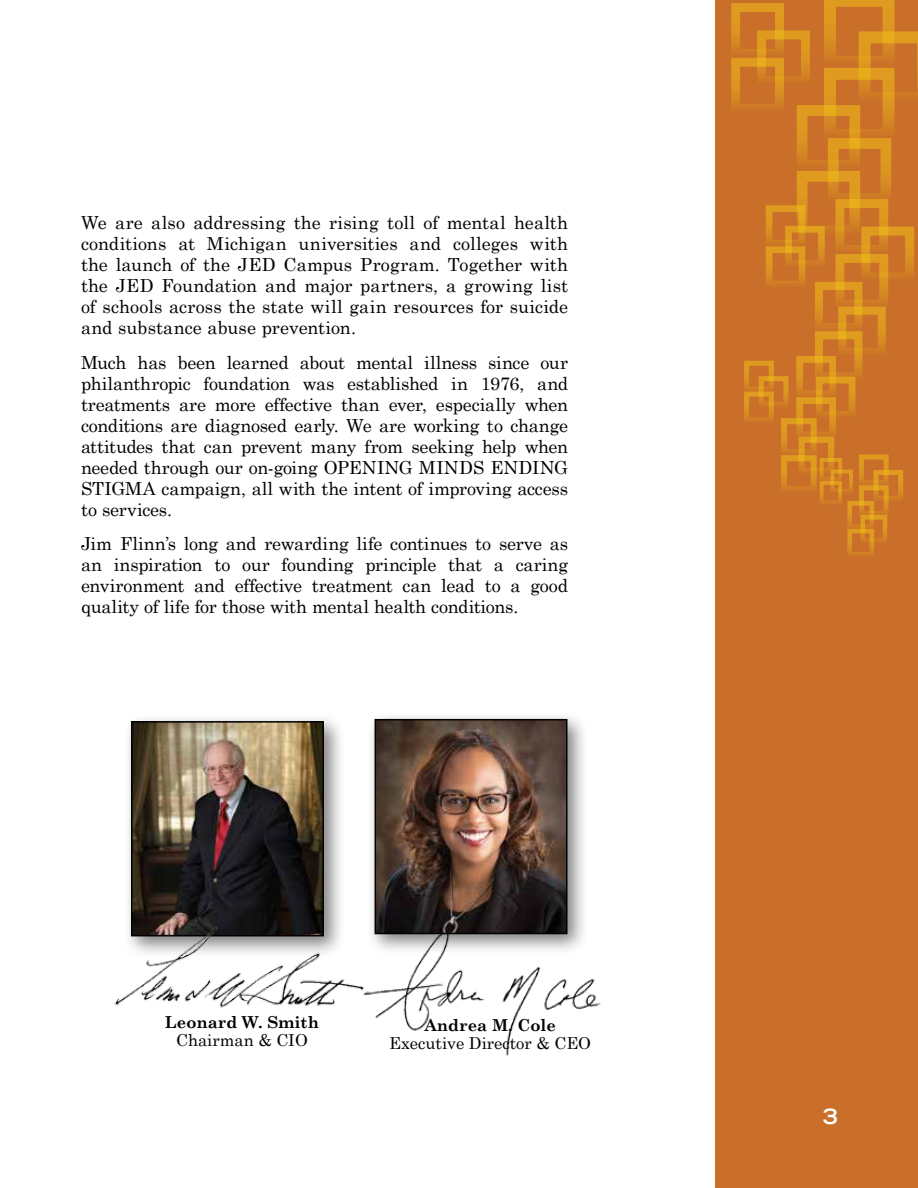
<style>
.page{position:relative;width:918px;height:1188px;background:#fff}
.page>*{position:absolute;margin:0;border:0;box-sizing:border-box;transform-origin:0 0}
.t1{font:700 expanded 21px "Trade Gothic LH";color:#fff}
.t2{font:18px/21px "Century Schoolbook";letter-spacing:-.005em;color:#000;text-align:justify}
.t3{font:16.5px "Century Schoolbook";color:#000}
.t4{font:700 16.5px "Century Schoolbook";color:#000}
</style>
<div class="page">
<div style="left:716px;top:0;width:202px;height:1188px;background:#c96f29"></div>
<div style="left:835px;top:199px;width:53px;height:55px;border:9px solid #f6c916"></div>
<div style="left:861px;top:227px;width:53px;height:54px;border:9px solid #f6c916"></div>
<div style="left:835px;top:254px;width:53px;height:55px;border:9px solid #f6c916"></div>
<div style="left:815px;top:282px;width:47px;height:49px;border:8px solid #f6c916"></div>
<div style="left:838px;top:307px;width:48px;height:49px;border:8px solid #f6c916"></div>
<div style="left:815px;top:331px;width:47px;height:50px;border:8px solid #f6c916"></div>
<div style="left:766px;top:205px;width:39px;height:41px;border:7px solid #f6c916"></div>
<div style="left:785px;top:226px;width:40px;height:41px;border:7px solid #f6c916"></div>
<div style="left:766px;top:246px;width:39px;height:41px;border:7px solid #f6c916"></div>
<svg style="left:824px;top:0;width:94px;height:95px"></svg>
<div style="left:824px;top:68px;width:71px;height:73px;border:12px solid #f6c916"></div>
<div style="left:797px;top:105px;width:63px;height:66px;border:11px solid #f6c916"></div>
<div style="left:828px;top:138px;width:63px;height:66px;border:11px solid #f6c916"></div>
<div style="left:797px;top:171px;width:63px;height:66px;border:11px solid #f6c916"></div>
<div style="left:731px;top:3px;width:53px;height:55px;border:9px solid #f6c916"></div>
<div style="left:757px;top:30px;width:53px;height:55px;border:9px solid #f6c916"></div>
<div style="left:731px;top:58px;width:53px;height:55px;border:9px solid #f6c916"></div>
<div style="left:796px;top:356px;width:40px;height:41px;border:7px solid #f6c916"></div>
<div style="left:816px;top:377px;width:39px;height:41px;border:7px solid #f6c916"></div>
<div style="left:796px;top:397px;width:40px;height:41px;border:7px solid #f6c916"></div>
<div style="left:781px;top:418px;width:36px;height:37px;border:6px solid #f6c916"></div>
<div style="left:799px;top:437px;width:35px;height:37px;border:6px solid #f6c916"></div>
<div style="left:781px;top:455px;width:36px;height:37px;border:6px solid #f6c916"></div>
<div style="left:744px;top:361px;width:30px;height:31px;border:5px solid #f6c916"></div>
<div style="left:759px;top:376px;width:29px;height:31px;border:5px solid #f6c916"></div>
<div style="left:744px;top:392px;width:30px;height:30px;border:5px solid #f6c916"></div>
<div style="left:859px;top:455px;width:30px;height:30px;border:5px solid #f6c916"></div>
<div style="left:873px;top:470px;width:30px;height:31px;border:5px solid #f6c916"></div>
<div style="left:859px;top:485px;width:30px;height:31px;border:5px solid #f6c916"></div>
<div style="left:847px;top:501px;width:27px;height:28px;border:5px solid #f6c916"></div>
<div style="left:861px;top:515px;width:26px;height:28px;border:5px solid #f6c916"></div>
<div style="left:847px;top:529px;width:27px;height:28px;border:5px solid #f6c916"></div>
<div style="left:820px;top:458px;width:22px;height:23px;border:4px solid #f6c916"></div>
<div style="left:831px;top:470px;width:22px;height:23px;border:4px solid #f6c916"></div>
<div style="left:820px;top:481px;width:22px;height:23px;border:4px solid #f6c916"></div>
<div style="left:122px;top:713px;width:224px;height:245px;background:#000;opacity:.5"></div>
<img style="left:134px;top:724px;width:187px;height:189px">
<div style="left:131px;top:721px;width:193px;height:215px;border:2px solid #000"></div>
<img style="left:373px;top:956px;width:228px;height:100px">
<div style="left:366px;top:710px;width:224px;height:246px;background:#000;opacity:.5"></div>
<img style="left:378px;top:722px;width:186px;height:209px">
<div style="left:375px;top:719px;width:192px;height:215px;border:2px solid #000"></div>
<img style="left:114px;top:913px;width:259px;height:95px">
<p class="t2" style="left:81px;top:211px;width:489px">We are also addressing the rising toll of mental health conditions at Michigan universities and colleges with the launch of the JED Campus Program. Together with the JED Foundation and major partners, a growing list of schools across the state will gain resources for suicide and substance abuse prevention.</p>
<p class="t2" style="left:81px;top:350px;width:489px">Much has been learned about mental illness since our philanthropic foundation was established in 1976, and treatments are more effective than ever, especially when conditions are diagnosed early. We are working to change attitudes that can prevent many from seeking help when needed through our on-going OPENING MINDS ENDING STIGMA campaign, all with the intent of improving access to services.</p>
<p class="t2" style="left:81px;top:532px;width:489px">Jim Flinn’s long and rewarding life continues to serve as an inspiration to our founding principle that a caring environment and effective treatment can lead to a good quality of life for those with mental health conditions.</p>
<p class="t4" style="left:165px;top:1009px;width:155px">Leonard W. Smith</p>
<p class="t3" style="left:176px;top:1026px;width:133px">Chairman &amp; CIO</p>
<p class="t4" style="left:424px;top:1013px;width:133px">Andrea M. Cole</p>
<p class="t3" style="left:389px;top:1030px;width:203px">Executive Director &amp; CEO</p>
<p class="t1" style="left:823px;top:1103px;width:17px">3</p>
</div>
